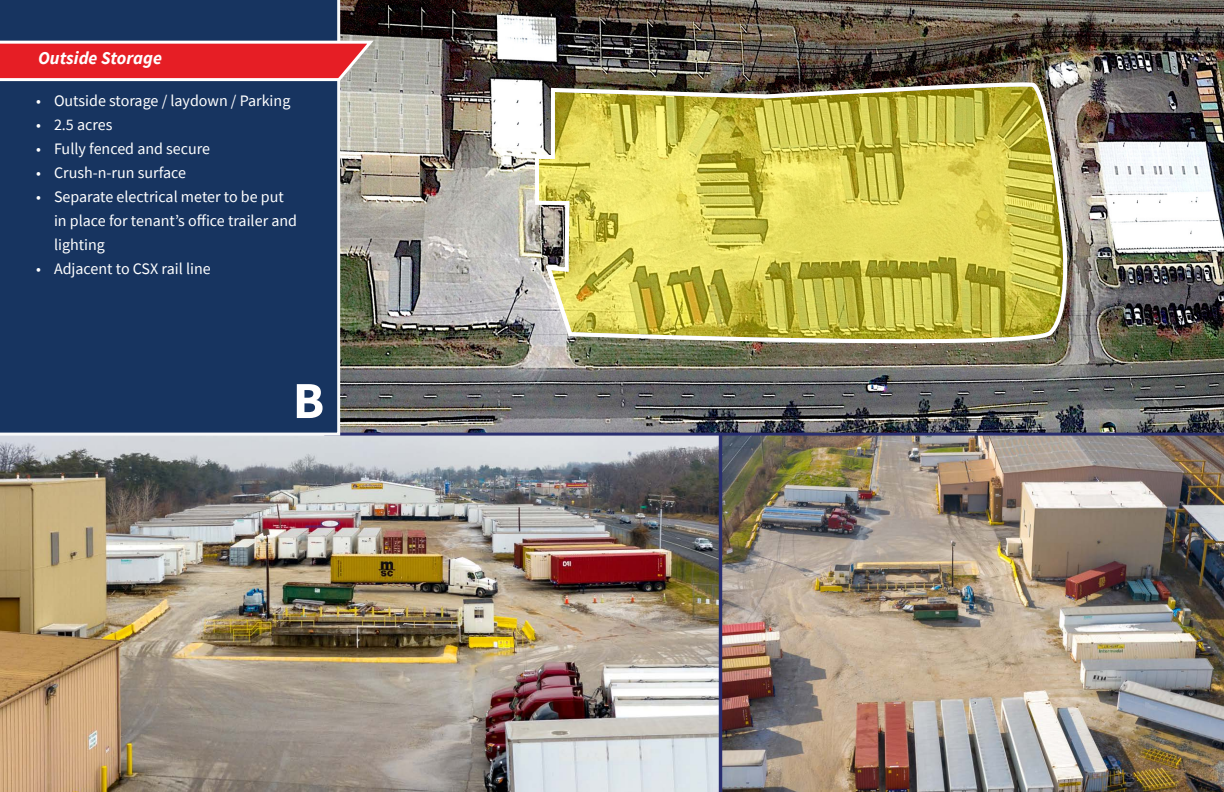
<style>
.page{position:relative;width:1224px;height:792px;background:#fff}
.page>*{position:absolute;margin:0;border:0;box-sizing:border-box;transform-origin:0 0}
.t1{font:700 52px "Source Sans Pro";color:#fff}
.t2{font:italic 700 18px "Source Sans Pro";color:#fff}
.t3{font:16px/24px "Source Sans Pro";color:#fff}
</style>
<div class="page">
<img style="left:722px;top:436px;width:502px;height:356px">
<img style="left:0;top:436px;width:722px;height:356px">
<img style="left:340px;top:0;width:884px;height:436px">
<div style="left:0;top:0;width:340px;height:436px;background:#173460"></div>
<svg style="left:0;top:39px;width:377px;height:44px;background:#d7464e"></svg>
<img style="left:533px;top:81px;width:543px;height:278px">
<p class="t2" style="left:38px;top:46px;width:125px">Outside Storage</p>
<p class="t3" style="left:36px;top:88px;width:256px">• Outside storage / laydown / Parking</p>
<p class="t3" style="left:36px;top:112px;width:78px">• 2.5 acres</p>
<p class="t3" style="left:36px;top:136px;width:176px">• Fully fenced and secure</p>
<p class="t3" style="left:36px;top:160px;width:151px">• Crush-n-run surface</p>
<p class="t3" style="left:54px;top:184px;width:245px;text-indent:-18px">• Separate electrical meter to be put in place for tenant’s office trailer and lighting</p>
<p class="t3" style="left:36px;top:256px;width:176px">• Adjacent to CSX rail line</p>
<p class="t1" style="left:293px;top:366px;width:33px">B</p>
</div>
